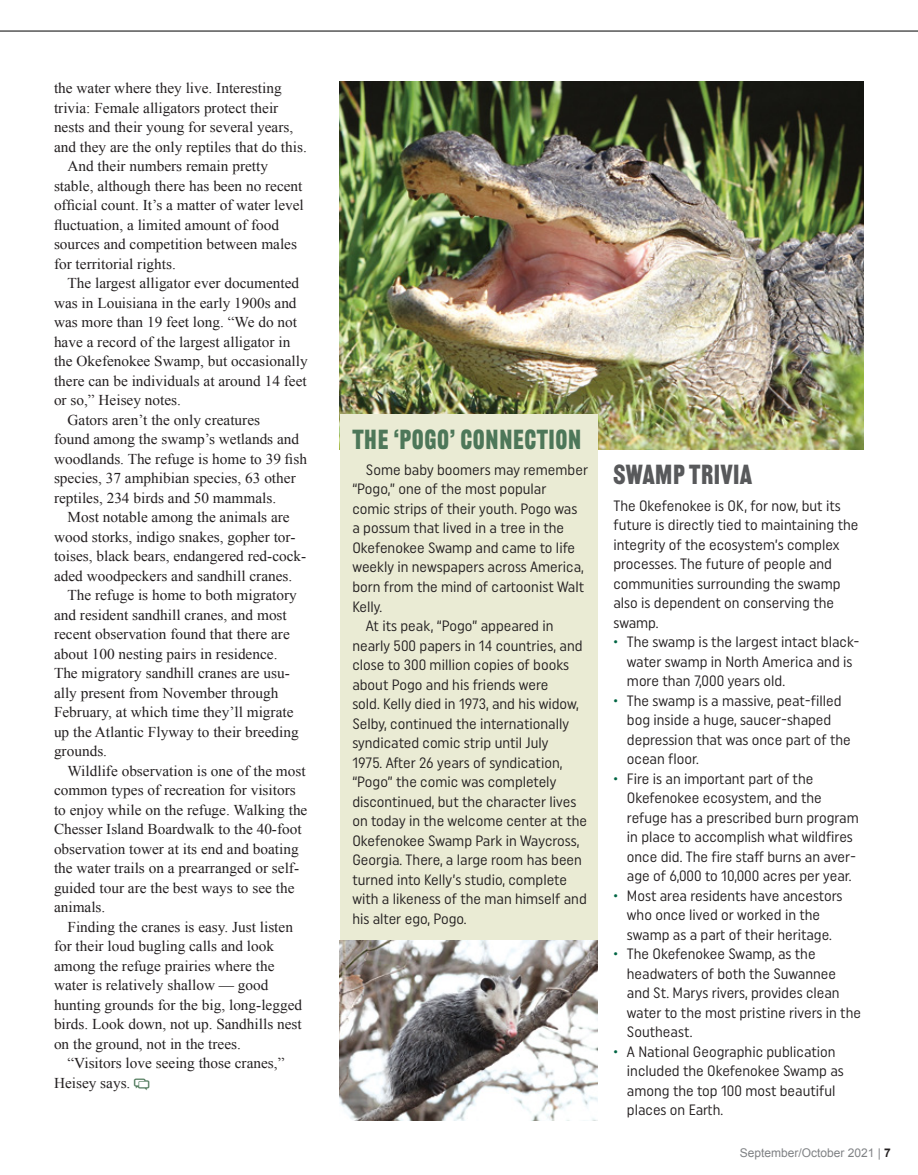
<style>
.page{position:relative;width:918px;height:1175px;background:#fff}
.page>*{position:absolute;margin:0;border:0;box-sizing:border-box;transform-origin:0 0}
.t1{font:27px "Railroad Gothic ATF";letter-spacing:.02em;color:#4d7759}
.t2{font:27px "Railroad Gothic ATF";letter-spacing:.02em;color:#58595b}
.t3{font:15px "Times New Roman";color:#231f20}
.t4{font:15px/19.5px "Uniform Condensed";color:#231f20}
.t5{font:12px "Arial";color:#808285}
.s1{color:#006543}
.s2{font-weight:700;color:#231f20}
</style>
<div class="page">
<hr style="left:0;top:31px;width:918px;height:1px;background:#000">
<img style="left:340px;top:81px;width:524px;height:368px">
<div style="left:340px;top:414px;width:258px;height:526px;background:#eaebd4"></div>
<img style="left:340px;top:940px;width:258px;height:180px">
<p class="t3" style="left:54px;top:78px;width:229px">the water where they live. Interesting</p>
<p class="t3" style="left:54px;top:97px;width:226px">trivia: Female alligators protect their</p>
<p class="t3" style="left:54px;top:117px;width:241px">nests and their young for several years,</p>
<p class="t3" style="left:54px;top:136px;width:254px">and they are the only reptiles that do this.</p>
<p class="t3" style="left:67px;top:156px;width:202px">And their numbers remain pretty</p>
<p class="t3" style="left:54px;top:175px;width:250px">stable, although there has been no recent</p>
<p class="t3" style="left:54px;top:195px;width:251px">official count. It’s a matter of water level</p>
<p class="t3" style="left:54px;top:214px;width:227px">fluctuation, a limited amount of food</p>
<p class="t3" style="left:54px;top:234px;width:245px">sources and competition between males</p>
<p class="t3" style="left:54px;top:253px;width:123px">for territorial rights.</p>
<p class="t3" style="left:67px;top:273px;width:233px">The largest alligator ever documented</p>
<p class="t3" style="left:54px;top:292px;width:244px">was in Louisiana in the early 1900s and</p>
<p class="t3" style="left:54px;top:312px;width:245px">was more than 19 feet long. “We do not</p>
<p class="t3" style="left:54px;top:331px;width:238px">have a record of the largest alligator in</p>
<p class="t3" style="left:54px;top:351px;width:255px">the Okefenokee Swamp, but occasionally</p>
<p class="t3" style="left:54px;top:370px;width:254px">there can be individuals at around 14 feet</p>
<p class="t3" style="left:54px;top:390px;width:129px">or so,” Heisey notes.</p>
<p class="t3" style="left:67px;top:409px;width:194px">Gators aren’t the only creatures</p>
<p class="t3" style="left:54px;top:429px;width:247px">found among the swamp’s wetlands and</p>
<p class="t3" style="left:54px;top:448px;width:254px">woodlands. The refuge is home to 39 fish</p>
<p class="t3" style="left:54px;top:468px;width:243px">species, 37 amphibian species, 63 other</p>
<p class="t3" style="left:54px;top:487px;width:224px">reptiles, 234 birds and 50 mammals.</p>
<p class="t3" style="left:67px;top:507px;width:224px">Most notable among the animals are</p>
<p class="t3" style="left:54px;top:526px;width:243px">wood storks, indigo snakes, gopher tor-</p>
<p class="t3" style="left:54px;top:546px;width:254px">toises, black bears, endangered red-cock-</p>
<p class="t3" style="left:54px;top:565px;width:240px">aded woodpeckers and sandhill cranes.</p>
<p class="t3" style="left:67px;top:585px;width:231px">The refuge is home to both migratory</p>
<p class="t3" style="left:54px;top:604px;width:234px">and resident sandhill cranes, and most</p>
<p class="t3" style="left:54px;top:624px;width:237px">recent observation found that there are</p>
<p class="t3" style="left:54px;top:643px;width:225px">about 100 nesting pairs in residence.</p>
<p class="t3" style="left:54px;top:663px;width:237px">The migratory sandhill cranes are usu-</p>
<p class="t3" style="left:54px;top:682px;width:226px">ally present from November through</p>
<p class="t3" style="left:54px;top:702px;width:241px">February, at which time they’ll migrate</p>
<p class="t3" style="left:54px;top:721px;width:246px">up the Atlantic Flyway to their breeding</p>
<p class="t3" style="left:54px;top:741px;width:55px">grounds.</p>
<p class="t3" style="left:67px;top:760px;width:240px">Wildlife observation is one of the most</p>
<p class="t3" style="left:54px;top:780px;width:243px">common types of recreation for visitors</p>
<p class="t3" style="left:54px;top:799px;width:255px">to enjoy while on the refuge. Walking the</p>
<p class="t3" style="left:54px;top:819px;width:249px">Chesser Island Boardwalk to the 40-foot</p>
<p class="t3" style="left:54px;top:838px;width:246px">observation tower at its end and boating</p>
<p class="t3" style="left:54px;top:858px;width:247px">the water trails on a prearranged or self-</p>
<p class="t3" style="left:54px;top:877px;width:242px">guided tour are the best ways to see the</p>
<p class="t3" style="left:54px;top:897px;width:53px">animals.</p>
<p class="t3" style="left:67px;top:916px;width:227px">Finding the cranes is easy. Just listen</p>
<p class="t3" style="left:54px;top:936px;width:222px">for their loud bugling calls and look</p>
<p class="t3" style="left:54px;top:955px;width:222px">among the refuge prairies where the</p>
<p class="t3" style="left:54px;top:975px;width:216px">water is relatively shallow — good</p>
<p class="t3" style="left:54px;top:994px;width:250px">hunting grounds for the big, long-legged</p>
<p class="t3" style="left:54px;top:1014px;width:249px">birds. Look down, not up. Sandhills nest</p>
<p class="t3" style="left:54px;top:1033px;width:188px">on the ground, not in the trees.</p>
<p class="t3" style="left:67px;top:1053px;width:219px">“Visitors love seeing those cranes,”</p>
<p class="t3" style="left:54px;top:1072px;width:78px">Heisey says.</p>
<h1 class="t1" style="left:352px;top:423px;width:230px">THE ‘POGO’ CONNECTION</h1>
<p class="t4" style="left:366px;top:459px;width:224px">Some baby boomers may remember</p>
<p class="t4" style="left:352px;top:479px;width:196px">“Pogo,” one of the most popular</p>
<p class="t4" style="left:352px;top:498px;width:227px">comic strips of their youth. Pogo was</p>
<p class="t4" style="left:352px;top:518px;width:213px">a possum that lived in a tree in the</p>
<p class="t4" style="left:352px;top:537px;width:224px">Okefenokee Swamp and came to life</p>
<p class="t4" style="left:352px;top:557px;width:233px">weekly in newspapers across America,</p>
<p class="t4" style="left:352px;top:576px;width:233px">born from the mind of cartoonist Walt</p>
<p class="t4" style="left:352px;top:596px;width:31px">Kelly.</p>
<p class="t4" style="left:366px;top:615px;width:189px">At its peak, “Pogo” appeared in</p>
<p class="t4" style="left:352px;top:635px;width:232px">nearly 500 papers in 14 countries, and</p>
<p class="t4" style="left:352px;top:654px;width:218px">close to 300 million copies of books</p>
<p class="t4" style="left:352px;top:674px;width:198px">about Pogo and his friends were</p>
<p class="t4" style="left:352px;top:693px;width:228px">sold. Kelly died in 1973, and his widow,</p>
<p class="t4" style="left:352px;top:713px;width:218px">Selby, continued the internationally</p>
<p class="t4" style="left:352px;top:732px;width:198px">syndicated comic strip until July</p>
<p class="t4" style="left:352px;top:752px;width:212px">1975. After 26 years of syndication,</p>
<p class="t4" style="left:352px;top:771px;width:205px">“Pogo” the comic was completely</p>
<p class="t4" style="left:352px;top:791px;width:226px">discontinued, but the character lives</p>
<p class="t4" style="left:352px;top:810px;width:236px">on today in the welcome center at the</p>
<p class="t4" style="left:352px;top:830px;width:228px">Okefenokee Swamp Park in Waycross,</p>
<p class="t4" style="left:352px;top:849px;width:231px">Georgia. There, a large room has been</p>
<p class="t4" style="left:352px;top:869px;width:216px">turned into Kelly’s studio, complete</p>
<p class="t4" style="left:352px;top:888px;width:236px">with a likeness of the man himself and</p>
<p class="t4" style="left:352px;top:908px;width:116px">his alter ego, Pogo.</p>
<h1 class="t2" style="left:613px;top:458px;width:140px">SWAMP TRIVIA</h1>
<p class="t4" style="left:613px;top:495px;width:247px">The Okefenokee is OK, for now, but its future is directly tied to maintaining the integrity of the ecosystem’s complex processes. The future of people and communities surrounding the swamp also is dependent on conserving the swamp.</p>
<p class="t4" style="left:627px;top:632px;width:234px;text-indent:-14px"><span class="s1">•</span> The swamp is the largest intact black&shy;water swamp in North America and is more than 7,000 years old.</p>
<p class="t4" style="left:627px;top:690px;width:225px;text-indent:-14px"><span class="s1">•</span> The swamp is a massive, peat-filled bog inside a huge, saucer-shaped depression that was once part of the ocean floor.</p>
<p class="t4" style="left:627px;top:768px;width:233px;text-indent:-14px"><span class="s1">•</span> Fire is an important part of the Okefenokee ecosystem, and the refuge has a prescribed burn program in place to accomplish what wildfires once did. The fire staff burns an aver&shy;age of 6,000 to 10,000 acres per year.</p>
<p class="t4" style="left:613px;top:885px;width:231px;text-align:center"><span class="s1">•</span> Most area residents have ancestors who once lived or worked in the swamp as a part of their heritage.</p>
<p class="t4" style="left:627px;top:944px;width:236px;text-indent:-14px"><span class="s1">•</span> The Okefenokee Swamp, as the headwaters of both the Suwannee and St. Marys rivers, provides clean water to the most pristine rivers in the<br>Southeast.</p>
<p class="t4" style="left:627px;top:1041px;width:218px;text-indent:-14px"><span class="s1">•</span> A National Geographic publication included the Okefenokee Swamp as among the top 100 most beautiful places on Earth.</p>
<p class="t5" style="left:740px;top:1144px;width:153px">September/October 2021 | <span class="s2">7</span></p>
</div>
